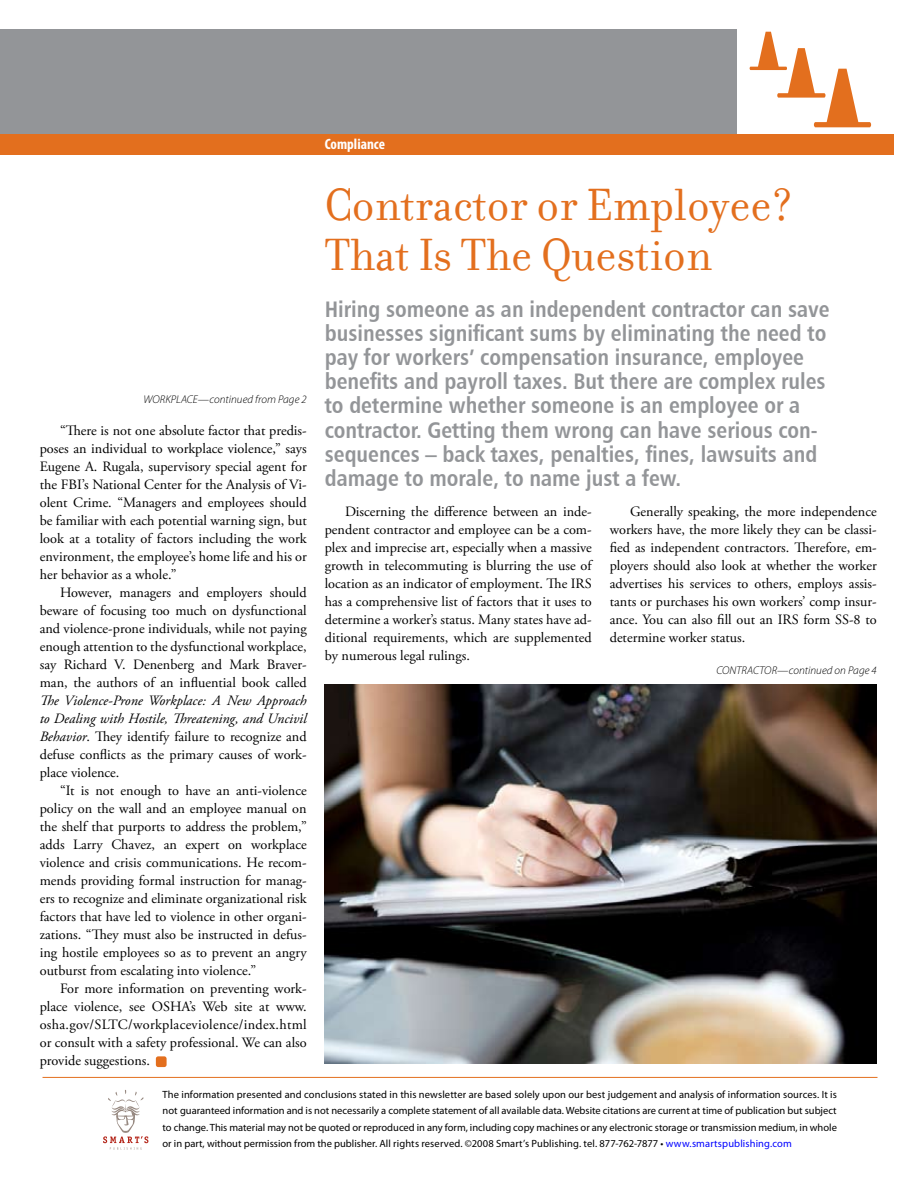
<style>
.page{position:relative;width:918px;height:1188px;background:#fff}
.page>*{position:absolute;margin:0;border:0;box-sizing:border-box;transform-origin:0 0}
.t1{font:48.75px/49.5px "Filosofia";color:#e36f1e}
.t2{font:22.5px/24px "Humanist 777 BT Bold Condensed B";color:#939598}
.t3{font:700 condensed 15px "Myriad Pro";color:#fff}
.t4{font:14.25px/18px "Adobe Garamond Pro";color:#000;text-align:justify}
.t5{font:italic 14.25px/18px "Adobe Garamond Pro";color:#000;text-align:justify}
.t6{font:italic 300 11.25px "Myriad Pro";letter-spacing:.005em;color:#000}
.t7{font:10.5px/16.5px "Myriad Pro";letter-spacing:.01em;color:#000;text-align:justify}
.s1{font-style:normal}
.s2{color:#00f}
</style>
<div class="page">
<svg style="left:103px;top:1090px;width:45px;height:60px"></svg>
<div style="left:0;top:29px;width:918px;height:126px;background:#939598"></div>
<div style="left:738px;top:0;width:180px;height:160px;background:#fff"></div>
<div style="left:0;top:134px;width:893px;height:21px;background:#e36f1e"></div>
<hr style="left:43px;top:1077px;width:835px;height:1px;background:#e36f1e">
<svg style="left:750px;top:32px;width:121px;height:95px"></svg>
<img style="left:325px;top:684px;width:552px;height:379px">
<div style="left:156px;top:1056px;width:11px;height:11px;background:#e36f1e;border-radius:2px"></div>
<p class="t6" style="left:144px;top:393px;width:165px">WORKPLACE—continued from Page 2</p>
<p class="t4" style="left:40px;top:422px;width:269px;text-indent:20px">“There is not one absolute factor that predis&shy;poses an individual to workplace violence,” says Eugene A. Rugala, supervisory special agent for the FBI’s National Center for the Analysis of Vi&shy;olent Crime. “Managers and employees should be familiar with each potential warning sign, but look at a totality of factors including the work environment, the employee’s home life and his or her behavior as a whole.”</p>
<p class="t4" style="left:40px;top:584px;width:269px;text-indent:20px">However, managers and employers should beware of focusing too much on dysfunctional and violence-prone individuals, while not paying enough attention to the dysfunctional workplace, say Richard V. Denenberg and Mark Braver&shy;man, the authors of an influential book called</p>
<p class="t5" style="left:40px;top:692px;width:269px">The Violence-Prone Workplace: A New Approach to Dealing with Hostile, Threatening, and Uncivil Behavior<span class="s1">. They identify failure to recognize and defuse conflicts as the primary causes of work&shy;place violence.</span></p>
<p class="t4" style="left:40px;top:782px;width:269px;text-indent:20px">“It is not enough to have an anti-violence policy on the wall and an employee manual on the shelf that purports to address the problem,” adds Larry Chavez, an expert on workplace violence and crisis communications. He recom&shy;mends providing formal instruction for manag&shy;ers to recognize and eliminate organizational risk factors that have led to violence in other organi&shy;zations. “They must also be instructed in defus&shy;ing hostile employees so as to prevent an angry outburst from escalating into violence.”</p>
<p class="t4" style="left:40px;top:980px;width:269px;text-indent:20px">For more information on preventing work&shy;place violence, see OSHA’s Web site at www. osha.gov/SLTC/workplaceviolence/index.html or consult with a safety professional. We can also provide suggestions.</p>
<p class="t3" style="left:325px;top:136px;width:62px">Compliance</p>
<h1 class="t1" style="left:325px;top:181px;width:471px">Contractor or Employee?<br>That Is The Question</h1>
<p class="t2" style="left:325px;top:297px;width:507px">Hiring someone as an independent contractor can save businesses significant sums by eliminating the need to pay for workers’ compensation insurance, employee benefits and payroll taxes. But there are complex rules to determine whether someone is an employee or a contractor. Getting them wrong can have serious con&shy;sequences – back taxes, penalties, fines, lawsuits and damage to morale, to name just a few.</p>
<p class="t4" style="left:325px;top:503px;width:269px;text-indent:20px">Discerning the difference between an inde&shy;pendent contractor and employee can be a com&shy;plex and imprecise art, especially when a massive growth in telecommuting is blurring the use of location as an indicator of employment. The IRS has a comprehensive list of factors that it uses to determine a worker’s status. Many states have ad&shy;ditional requirements, which are supplemented by numerous legal rulings.</p>
<p class="t4" style="left:610px;top:503px;width:269px;text-indent:20px">Generally speaking, the more independence workers have, the more likely they can be classi&shy;fied as independent contractors. Therefore, em&shy;ployers should also look at whether the worker advertises his services to others, employs assis&shy;tants or purchases his own workers’ comp insur&shy;ance. You can also fill out an IRS form SS-8 to determine worker status.</p>
<p class="t6" style="left:716px;top:665px;width:162px">CONTRACTOR—continued on Page 4</p>
<p class="t7" style="left:163px;top:1086px;width:676px">The information presented and conclusions stated in this newsletter are based solely upon our best judgement and analysis of information sources. It is not guaranteed information and is not necessarily a complete statement of all available data. Website citations are current at time of publication but subject to change. This material may not be quoted or reproduced in any form, including copy machines or any electronic storage or transmission medium, in whole or in part, without permission from the publisher. All rights reserved. ©2008 Smart’s Publishing. tel. 877-762-7877 • <span class="s2">www.smartspublishing.com</span></p>
</div>
